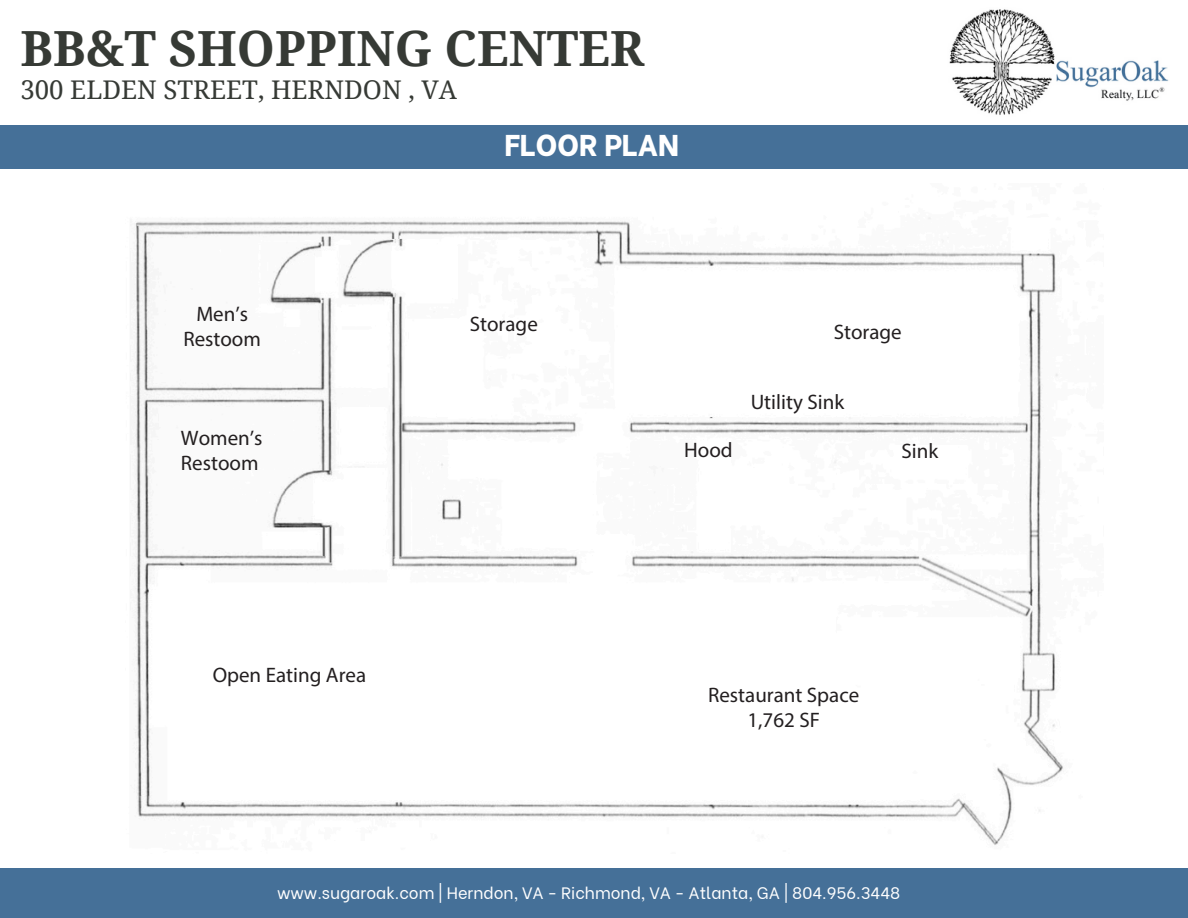
<style>
.page{position:relative;width:1188px;height:918px;background:#fff}
.page>*{position:absolute;margin:0;border:0;box-sizing:border-box;transform-origin:0 0}
.t1{font:700 48.45px "Droid Serif";color:#363a35}
.t2{font:800 30px "Be Vietnam";color:#fff}
.t3{font:25.8px "Droid Serif";color:#363a35}
.t4{font:21px/24.9px "Myriad Pro";color:#231f20;text-align:center}
.t5{font:16.5px "Be Vietnam";color:#fff}
</style>
<div class="page">
<div style="left:0;top:126px;width:1188px;height:43px;background:#457098"></div>
<div style="left:0;top:868px;width:1188px;height:50px;background:#457098"></div>
<img style="left:949px;top:9px;width:220px;height:106px">
<img style="left:134px;top:217px;width:929px;height:628px">
<p class="t1" style="left:20px;top:21px;width:626px">BB&amp;T SHOPPING CENTER</p>
<h2 class="t3" style="left:20px;top:75px;width:438px">300 ELDEN STREET, HERNDON , VA</h2>
<h1 class="t2" style="left:505px;top:121px;width:176px">FLOOR PLAN</h1>
<h4 class="t4" style="left:183px;top:304px;width:79px">Men’s<br>Restoom</h4>
<h4 class="t4" style="left:181px;top:428px;width:83px;text-align:left">Women’s<br>Restoom</h4>
<h4 class="t4" style="left:470px;top:314px;width:70px">Storage</h4>
<h4 class="t4" style="left:684px;top:440px;width:50px">Hood</h4>
<h4 class="t4" style="left:834px;top:321px;width:70px">Storage</h4>
<h4 class="t4" style="left:751px;top:391px;width:95px">Utility Sink</h4>
<p class="t4" style="left:902px;top:440px;width:38px">Sink</p>
<h4 class="t4" style="left:213px;top:664px;width:155px">Open Eating Area</h4>
<h4 class="t4" style="left:708px;top:685px;width:153px">Restaurant Space<br>1,762 SF</h4>
<h3 class="t5" style="left:277px;top:879px;width:625px">www.sugaroak.com | Herndon, VA - Richmond, VA - Atlanta, GA | 804.956.3448</h3>
</div>
